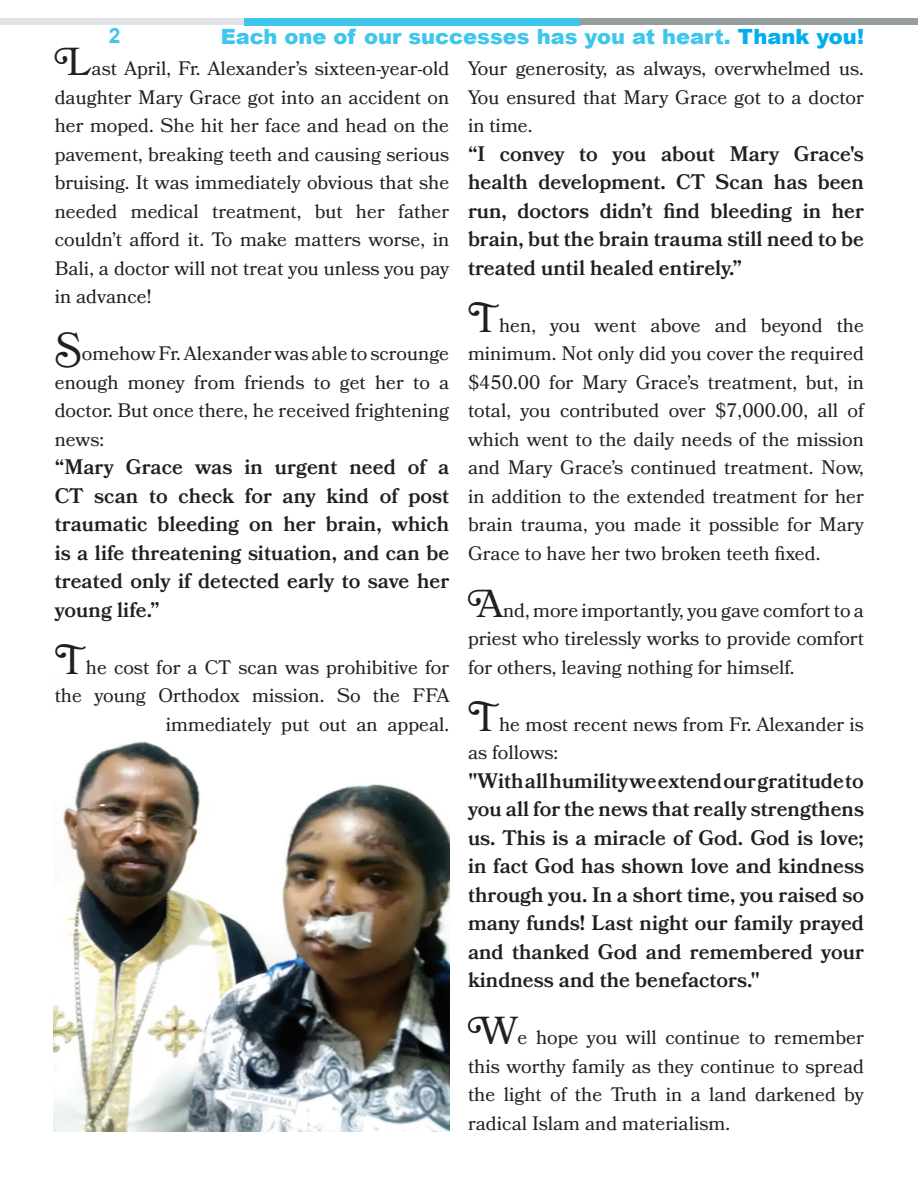
<style>
.page{position:relative;width:918px;height:1188px;background:#fff}
.page>*{position:absolute;margin:0;border:0;box-sizing:border-box;transform-origin:0 0}
.t1{font:600 21px/28.5px "Bookmania";color:#231f20;text-align:justify}
.t2{font:900 21px "Arial";color:#3fc6ec}
.t3{font:700 21px "Arial";color:#3fc6ec}
.t4{font:19.5px/28.5px "Bookmania";color:#231f20;text-align:justify}
.s1{color:#00aeef}
.s2{font-size:39px}
</style>
<div class="page">
<div style="left:0;top:18px;width:244px;height:7px;background:#e2e3e7"></div>
<div style="left:244px;top:18px;width:337px;height:7px;background:#3fc6ec"></div>
<div style="left:581px;top:18px;width:337px;height:7px;background:#979e9e"></div>
<img style="left:53px;top:741px;width:397px;height:391px">
<p class="t3" style="left:109px;top:22px;width:13px">2</p>
<p class="t2" style="left:221px;top:21px;width:645px">Each one of our successes has you at heart. <span class="s1">Thank you!</span></p>
<p class="t4" style="left:468px;top:54px;width:398px">Your generosity, as always, overwhelmed us.<br>You ensured that Mary Grace got to a doctor in time.</p>
<p class="t1" style="left:468px;top:139px;width:398px">“I convey to you about Mary Grace's health development. CT Scan has been run, doctors didn’t find bleeding in her brain, but the brain trauma still need to be treated until healed entirely.”</p>
<p class="t4" style="left:468px;top:311px;width:398px"><span class="s2">T</span>hen, you went above and beyond the minimum. Not only did you cover the required $450.00 for Mary Grace’s treatment, but, in total, you contributed over $7,000.00, all of which went to the daily needs of the mission and Mary Grace’s continued treatment. Now, in addition to the extended treatment for her brain trauma, you made it possible for Mary Grace to have her two broken teeth fixed.</p>
<p class="t4" style="left:468px;top:596px;width:398px"><span class="s2">A</span>nd, more importantly, you gave comfort to a priest who tirelessly works to provide comfort for others, leaving nothing for himself.</p>
<p class="t4" style="left:468px;top:710px;width:398px"><span class="s2">T</span>he most recent news from Fr. Alexander is as follows:</p>
<p class="t1" style="left:468px;top:766px;width:398px">"With all humility we extend our gratitude to you all for the news that really strengthens us. This is a miracle of God. God is love; in fact God has shown love and kindness through you. In a short time, you raised so many funds! Last night our family prayed and thanked God and remembered your kindness and the benefactors."</p>
<p class="t4" style="left:468px;top:1023px;width:398px"><span class="s2">W</span>e hope you will continue to remember this worthy family as they continue to spread the light of the Truth in a land darkened by radical Islam and materialism.</p>
<p class="t4" style="left:55px;top:54px;width:396px"><span class="s2">L</span>ast April, Fr. Alexander’s sixteen-year-old daughter Mary Grace got into an accident on her moped. She hit her face and head on the pavement, breaking teeth and causing serious bruising. It was immediately obvious that she needed medical treatment, but her father couldn’t afford it. To make matters worse, in Bali, a doctor will not treat you unless you pay in advance!</p>
<p class="t4" style="left:55px;top:339px;width:396px"><span class="s2">S</span>omehow Fr. Alexander was able to scrounge enough money from friends to get her to a doctor. But once there, he received frightening news:</p>
<p class="t1" style="left:55px;top:453px;width:396px">“Mary Grace was in urgent need of a CT scan to check for any kind of post traumatic bleeding on her brain, which is a life threatening situation, and can be treated only if detected early to save her young life.”</p>
<p class="t4" style="left:55px;top:653px;width:397px;text-align:right"><span class="s2">T</span>he cost for a CT scan was prohibitive for the young Orthodox mission. So the FFA immediately put out an appeal.</p>
</div>
